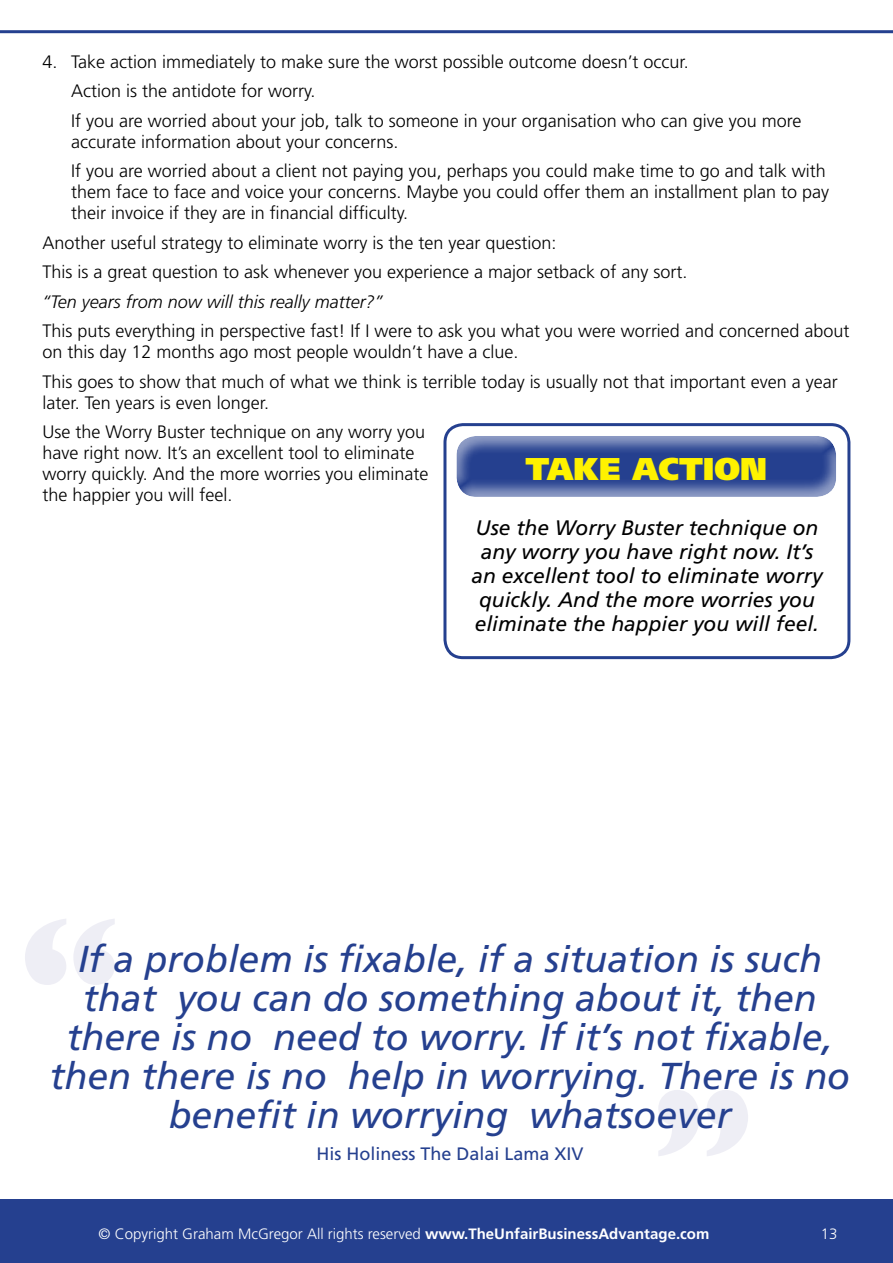
<style>
.page{position:relative;width:893px;height:1263px;background:#fff}
.page>*{position:absolute;margin:0;border:0;box-sizing:border-box;transform-origin:0 0}
.t1{font:700 180px "Gill Sans";color:#c8c7df}
.t2{font:italic 37.5px/39px "Frutiger CE";color:#25408f;text-align:center}
.t3{font:900 31.5px "Frutiger CE";color:#fff200}
.t4{font:italic 21px/24px "Frutiger CE";color:#000;text-align:center}
.t5{font:300 18px/21px "Frutiger";color:#000}
.t6{font:italic 300 18px "Frutiger";color:#000}
.t7{font:18px "Frutiger CE";color:#25408f}
.t8{font:300 15px "Frutiger";color:#fff}
.s1{font-family:"Frutiger CE";font-weight:700}
</style>
<div class="page">
<div style="left:0;top:1199px;width:893px;height:64px;background:#25408f"></div>
<hr style="left:0;top:30px;width:893px;height:3px;background:#25408f">
<div style="left:443px;top:423px;width:407px;height:236px;border:3px solid #25408f;border-radius:18px"></div>
<div style="left:455px;top:435px;width:383px;height:64px;background:#fff;opacity:.5"></div>
<p class="t5" style="left:71px;top:47px;width:732px;line-height:29.5px;text-indent:-28px">4. Take action immediately to make sure the worst possible outcome doesn’t occur.<br>Action is the antidote for worry.<br>If you are worried about your job, talk to someone in your organisation who can give you more</p>
<p class="t5" style="left:71px;top:127px;width:756px;line-height:29.5px">accurate information about your concerns.<br>If you are worried about a client not paying you, perhaps you could make time to go and talk with</p>
<p class="t5" style="left:71px;top:182px;width:760px">them face to face and voice your concerns. Maybe you could offer them an installment plan to pay their invoice if they are in financial difficulty.</p>
<p class="t5" style="left:43px;top:228px;width:646px;line-height:29.5px">Another useful strategy to eliminate worry is the ten year question:<br>This is a great question to ask whenever you experience a major setback of any sort.</p>
<p class="t6" style="left:43px;top:291px;width:342px">“Ten years from now will this really matter?”</p>
<p class="t5" style="left:43px;top:321px;width:808px">This puts everything in perspective fast! If I were to ask you what you were worried and concerned about on this day 12 months ago most people wouldn’t have a clue.</p>
<p class="t5" style="left:43px;top:371px;width:797px">This goes to show that much of what we think is terrible today is usually not that important even a year later. Ten years is even longer.</p>
<p class="t5" style="left:43px;top:422px;width:388px">Use the Worry Buster technique on any worry you have right now. It’s an excellent tool to eliminate worry quickly. And the more worries you eliminate the happier you will feel.</p>
<h3 class="t3" style="left:526px;top:450px;width:243px">TAKE ACTION</h3>
<p class="t4" style="left:471px;top:515px;width:353px">Use the Worry Buster technique on any worry you have right now. It’s an excellent tool to eliminate worry quickly. And the more worries you eliminate the happier you will feel.</p>
<h1 class="t1" style="left:18px;top:876px;width:103px">“</h1>
<h2 class="t2" style="left:50px;top:940px;width:802px">If a problem is fixable, if a situation is such that you can do something about it, then there is no need to worry. If it’s not fixable, then there is no help in worrying. There is no benefit in worrying whatsoever</h2>
<p class="t7" style="left:316px;top:1143px;width:269px">His Holiness The Dalai Lama XIV</p>
<h1 class="t1" style="left:755px;top:1199px;width:103px;rotate:-180deg">“</h1>
<p class="t8" style="left:99px;top:1226px;width:612px">© Copyright Graham McGregor All rights reserved <span class="s1">www.TheUnfairBusinessAdvantage.com</span></p>
<p class="t8" style="left:821px;top:1225px;width:18px">13</p>
</div>
